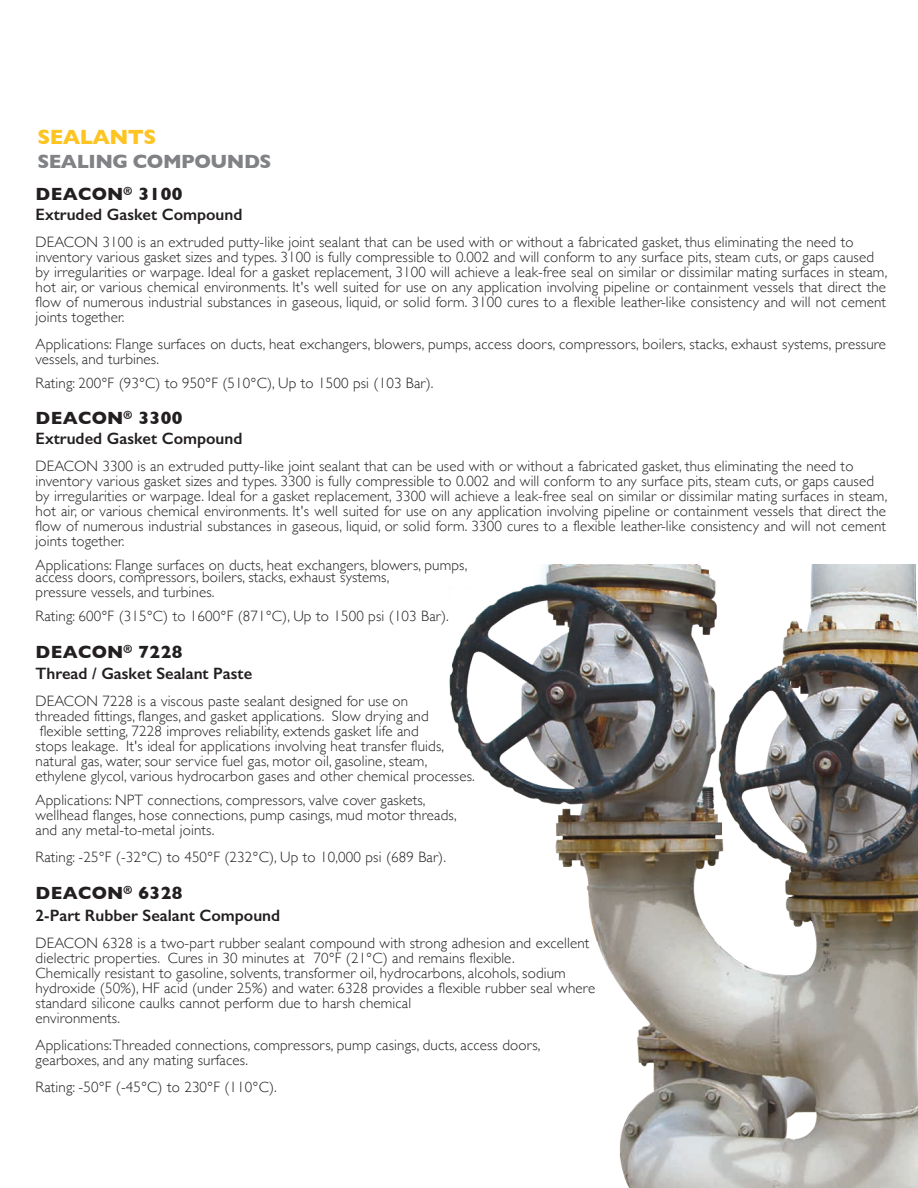
<style>
.page{position:relative;width:918px;height:1188px;background:#fff}
.page>*{position:absolute;margin:0;border:0;box-sizing:border-box;transform-origin:0 0}
.t1{font:700 21px "Gill Sans";letter-spacing:-.025em;color:#fec422}
.t2{font:700 19.5px "Gill Sans";letter-spacing:-.025em;color:#808285}
.t3{font:700 18px "Gill Sans";letter-spacing:.025em;color:#231f20}
.t4{font:600 16.5px "Gill Sans";color:#231f20}
.t5{font:300 15px/15px "Gill Sans";letter-spacing:.01em;color:#231f20}
</style>
<div class="page">
<img style="left:449px;top:564px;width:469px;height:624px">
<h1 class="t1" style="left:37px;top:121px;width:121px">SEALANTS</h1>
<h2 class="t2" style="left:37px;top:146px;width:236px">SEALING COMPOUNDS</h2>
<p class="t3" style="left:36px;top:180px;width:148px">DEACON<sup>®</sup> 3100</p>
<p class="t4" style="left:36px;top:204px;width:208px">Extruded Gasket Compound</p>
<p class="t5" style="left:36px;top:234px;width:853px">DEACON 3100 is an extruded putty-like joint sealant that can be used with or without a fabricated gasket, thus eliminating the need to inventory various gasket sizes and types. 3100 is fully compressible to 0.002 and will conform to any surface pits, steam cuts, or gaps caused by irregularities or warpage. Ideal for a gasket replacement, 3100 will achieve a leak-free seal on similar or dissimilar mating surfaces in steam, hot air, or various chemical environments. It's well suited for use on any application involving pipeline or containment vessels that direct the flow of numerous industrial substances in gaseous, liquid, or solid form. 3100 cures to a flexible leather-like consistency and will not cement joints together.</p>
<p class="t5" style="left:36px;top:336px;width:852px">Applications: Flange surfaces on ducts, heat exchangers, blowers, pumps, access doors, compressors, boilers, stacks, exhaust systems, pressure vessels, and turbines.</p>
<p class="t5" style="left:36px;top:375px;width:399px">Rating: 200°F (93°C) to 950°F (510°C), Up to 1500 psi (103 Bar).</p>
<p class="t3" style="left:36px;top:404px;width:148px">DEACON<sup>®</sup> 3300</p>
<p class="t4" style="left:36px;top:429px;width:208px">Extruded Gasket Compound</p>
<p class="t5" style="left:36px;top:458px;width:853px">DEACON 3300 is an extruded putty-like joint sealant that can be used with or without a fabricated gasket, thus eliminating the need to inventory various gasket sizes and types. 3300 is fully compressible to 0.002 and will conform to any surface pits, steam cuts, or gaps caused by irregularities or warpage. Ideal for a gasket replacement, 3300 will achieve a leak-free seal on similar or dissimilar mating surfaces in steam, hot air, or various chemical environments. It's well suited for use on any application involving pipeline or containment vessels that direct the flow of numerous industrial substances in gaseous, liquid, or solid form. 3300 cures to a flexible leather-like consistency and will not cement joints together.</p>
<p class="t5" style="left:36px;top:559px;width:433px;line-height:12px">Applications: Flange surfaces on ducts, heat exchangers, blowers, pumps, access doors, compressors, boilers, stacks, exhaust systems,</p>
<p class="t5" style="left:36px;top:580px;width:415px;line-height:24px">pressure vessels, and turbines.<br>Rating: 600°F (315°C) to 1600°F (871°C), Up to 1500 psi (103 Bar).</p>
<p class="t3" style="left:36px;top:637px;width:148px">DEACON<sup>®</sup> 7228</p>
<p class="t4" style="left:36px;top:664px;width:218px">Thread / Gasket Sealant Paste</p>
<p class="t5" style="left:36px;top:693px;width:441px">DEACON 7228 is a viscous paste sealant designed for use on<br>threaded fittings, flanges, and gasket applications. Slow drying and<br>flexible setting, 7228 improves reliability, extends gasket life and<br>stops leakage. It's ideal for applications involving heat transfer fluids, natural gas, water, sour service fuel gas, motor oil, gasoline, steam, ethylene glycol, various hydrocarbon gases and other chemical processes.</p>
<p class="t5" style="left:36px;top:792px;width:423px">Applications: NPT connections, compressors, valve cover gaskets, wellhead flanges, hose connections, pump casings, mud motor threads, and any metal-to-metal joints.</p>
<p class="t5" style="left:36px;top:849px;width:412px">Rating: -25°F (-32°C) to 450°F (232°C), Up to 10,000 psi (689 Bar).</p>
<p class="t3" style="left:36px;top:879px;width:148px">DEACON<sup>®</sup> 6328</p>
<p class="t4" style="left:36px;top:905px;width:246px">2-Part Rubber Sealant Compound</p>
<p class="t5" style="left:36px;top:934px;width:561px">DEACON 6328 is a two-part rubber sealant compound with strong adhesion and excellent dielectric properties. Cures in 30 minutes at 70°F (21°C) and remains flexible.<br>Chemically resistant to gasoline, solvents, transformer oil, hydrocarbons, alcohols, sodium hydroxide (50%), HF acid (under 25%) and water. 6328 provides a flexible rubber seal where standard silicone caulks cannot perform due to harsh chemical<br>environments.</p>
<p class="t5" style="left:36px;top:1036px;width:507px">Applications: Threaded connections, compressors, pump casings, ducts, access doors, gearboxes, and any mating surfaces.</p>
<p class="t5" style="left:36px;top:1078px;width:243px">Rating: -50°F (-45°C) to 230°F (110°C).</p>
</div>
